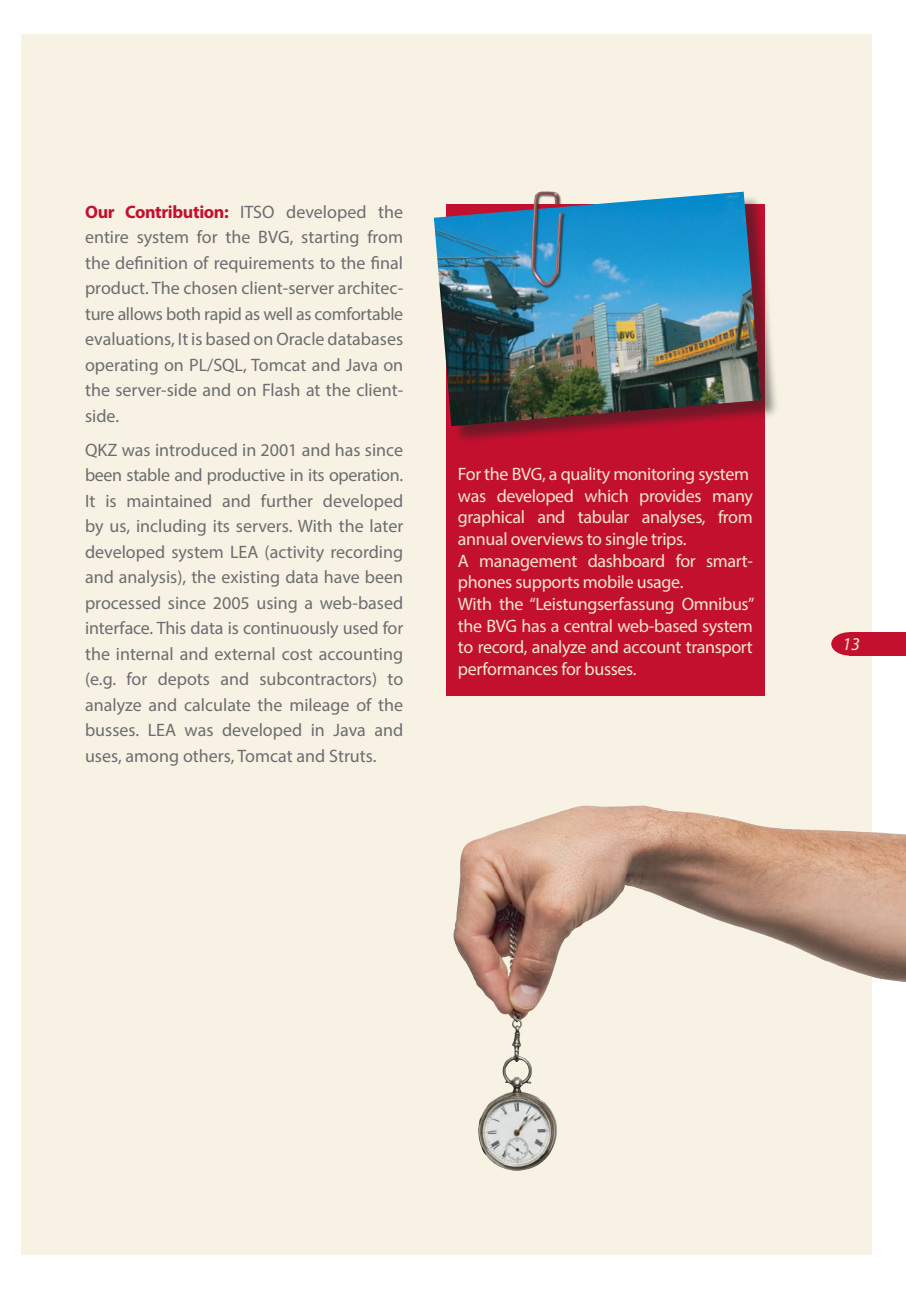
<style>
.page{position:relative;width:906px;height:1289px;background:#fff}
.page>*{position:absolute;margin:0;border:0;box-sizing:border-box;transform-origin:0 0}
.Absatzformat_1{font:18px/25.5px "Myriad Pro";color:#6c6d70;text-align:justify}
.t1{font:18px/21.6px "Myriad Pro";letter-spacing:-.02em;color:#f2e8ca;text-align:justify}
.t2{font:italic 18px "Myriad Pro";color:#f2e8ca}
.s1{font-weight:700;color:#c3102f}
</style>
<div class="page">
<div style="left:21px;top:34px;width:851px;height:1220px;background:#f7f2e3"></div>
<div style="left:831px;top:632px;width:37px;height:23px;background:#c3102f;border-radius:50%"></div>
<div style="left:849px;top:632px;width:57px;height:23px;background:#c3102f"></div>
<div style="left:446px;top:204px;width:319px;height:491px;background:#c3102f"></div>
<div style="left:436px;top:194px;width:343px;height:250px;background:#231f20;opacity:.5"></div>
<img style="left:434px;top:192px;width:327px;height:234px">
<div style="left:531px;top:191px;width:35px;height:98px;background:#231f20;opacity:.75"></div>
<img style="left:531px;top:192px;width:32px;height:94px">
<img style="left:453px;top:805px;width:453px;height:366px">
<svg style="left:551px;top:204px;width:13px;height:4px"></svg>
<p class="Absatzformat_1" style="left:85px;top:199px;width:320px"><span class="s1">Our Contribution:</span> ITSO developed the entire system for the BVG, starting from the definition of requirements to the final product. The chosen client-server architec&shy;ture allows both rapid as well as comfortable evaluations, It is based on Oracle databases operating on PL/SQL, Tomcat and Java on the server-side and on Flash at the client&shy;side.</p>
<p class="Absatzformat_1" style="left:85px;top:437px;width:320px">QKZ was introduced in 2001 and has since been stable and productive in its operation.<br>It is maintained and further developed by us, including its servers. With the later developed system LEA (activity recording and analysis), the existing data have been processed since 2005 using a web-based interface. This data is continuously used for the internal and external cost accounting (e.g. for depots and subcontractors) to analyze and calculate the mileage of the busses. LEA was developed in Java and uses, among others, Tomcat and Struts.</p>
<p class="t1" style="left:458px;top:463px;width:293px">For the BVG, a quality monitoring system</p>
<p class="t1" style="left:458px;top:485px;width:296px">was developed which provides many graphical and tabular analyses, from annual overviews to single trips.</p>
<p class="t1" style="left:458px;top:549px;width:296px">A management dashboard for smart&shy;phones supports mobile usage.</p>
<p class="t1" style="left:458px;top:593px;width:298px">With the “Leistungserfassung Omnibus” the BVG has a central web-based system to record, analyze and account transport performances for busses.</p>
<p class="t2" style="left:842px;top:632px;width:19px">13</p>
</div>
